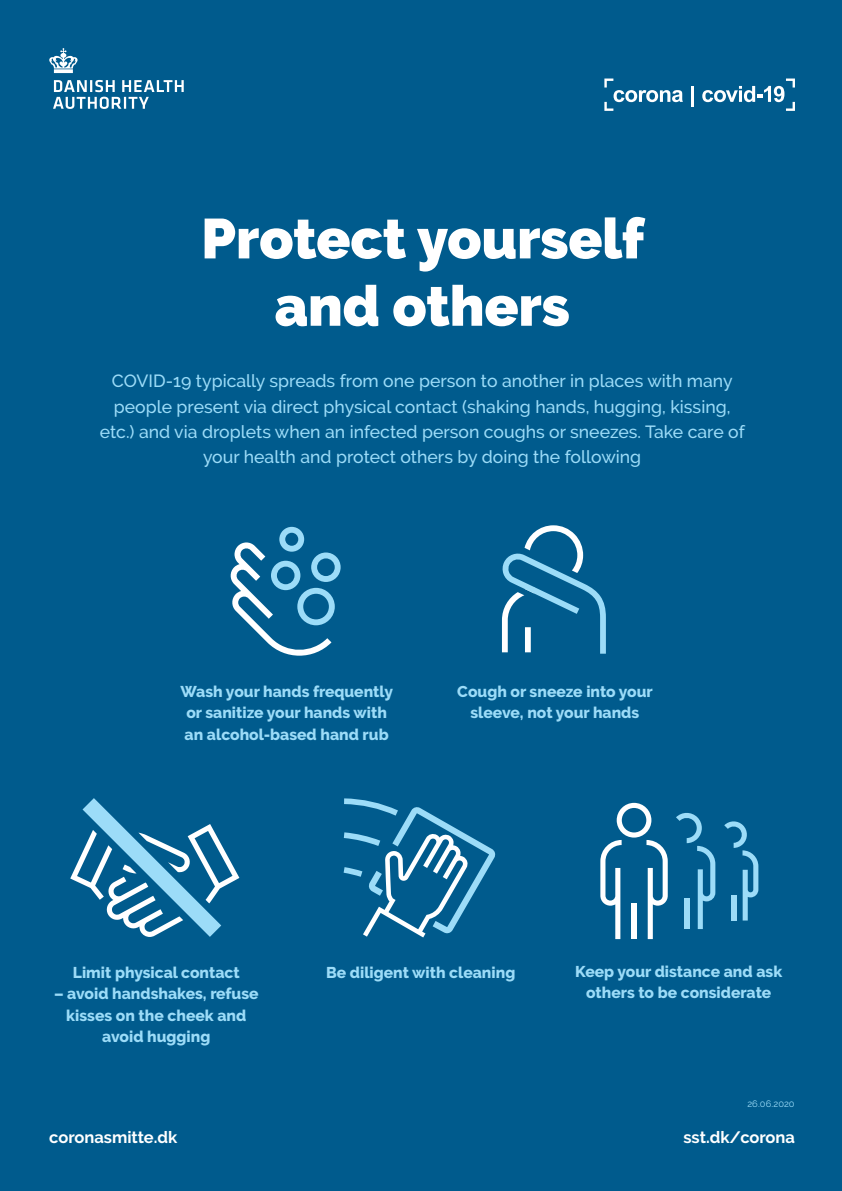
<style>
.page{position:relative;width:842px;height:1191px;background:#005b8d}
.page>*{position:absolute;margin:0;border:0;box-sizing:border-box;transform-origin:0 0}
.t1{font:900 56.1px/67.3px "Raleway";letter-spacing:-.005em;color:#fff;text-align:center}
.t2{font:500 17.6px/25.4px "Raleway";color:#9cdcf8;text-align:center}
.t3{font:700 16.5px "Raleway";color:#fff}
.t4{font:800 15.6px/21.6px "Raleway";color:#9cdcf8;text-align:center}
.t5{font:9.3px "Raleway";letter-spacing:-.005em;color:#9cdcf8}
</style>
<div class="page">
<svg style="left:344px;top:798px;width:151px;height:139px"></svg>
<svg style="left:502px;top:525px;width:104px;height:128px"></svg>
<svg style="left:70px;top:798px;width:169px;height:139px"></svg>
<svg style="left:230px;top:527px;width:111px;height:128px"></svg>
<svg style="left:49px;top:48px;width:29px;height:25px"></svg>
<svg style="left:53px;top:80px;width:131px;height:29px"></svg>
<svg style="left:604px;top:78px;width:79px;height:33px"></svg>
<hr style="left:691px;top:86px;width:3px;height:21px;background:#fff">
<svg style="left:702px;top:78px;width:93px;height:33px"></svg>
<svg style="left:600px;top:803px;width:68px;height:136px"></svg>
<svg style="left:676px;top:813px;width:39px;height:116px"></svg>
<div style="left:684px;top:899px;width:5px;height:30px;background:#9cdcf8"></div>
<svg style="left:724px;top:821px;width:34px;height:99px"></svg>
<div style="left:731px;top:895px;width:5px;height:25px;background:#9cdcf8"></div>
<p class="t1" style="left:201px;top:205px;width:444px">Protect yourself and others</p>
<p class="t2" style="left:100px;top:368px;width:646px">COVID-19 typically spreads from one person to another in places with many people present via direct physical contact (shaking hands, hugging, kissing, etc.) and via droplets when an infected person coughs or sneezes. Take care of your health and protect others by doing the following</p>
<p class="t4" style="left:181px;top:680px;width:214px;text-align:left">Wash your hands frequently or sanitize your hands with an alcohol-based hand rub</p>
<p class="t4" style="left:457px;top:680px;width:197px">Cough or sneeze into your sleeve, not your hands</p>
<p class="t4" style="left:73px;top:961px;width:168px">Limit physical contact</p>
<p class="t4" style="left:54px;top:983px;width:206px">– avoid handshakes, refuse kisses on the cheek and avoid hugging</p>
<p class="t3" style="left:49px;top:1127px;width:130px">coronasmitte.dk</p>
<p class="t4" style="left:326px;top:961px;width:191px">Be diligent with cleaning</p>
<p class="t4" style="left:575px;top:960px;width:209px">Keep your distance and ask others to be considerate</p>
<p class="t5" style="left:747px;top:1098px;width:49px">26.06.2020</p>
<p class="t3" style="left:683px;top:1127px;width:113px">sst.dk/corona</p>
</div>
